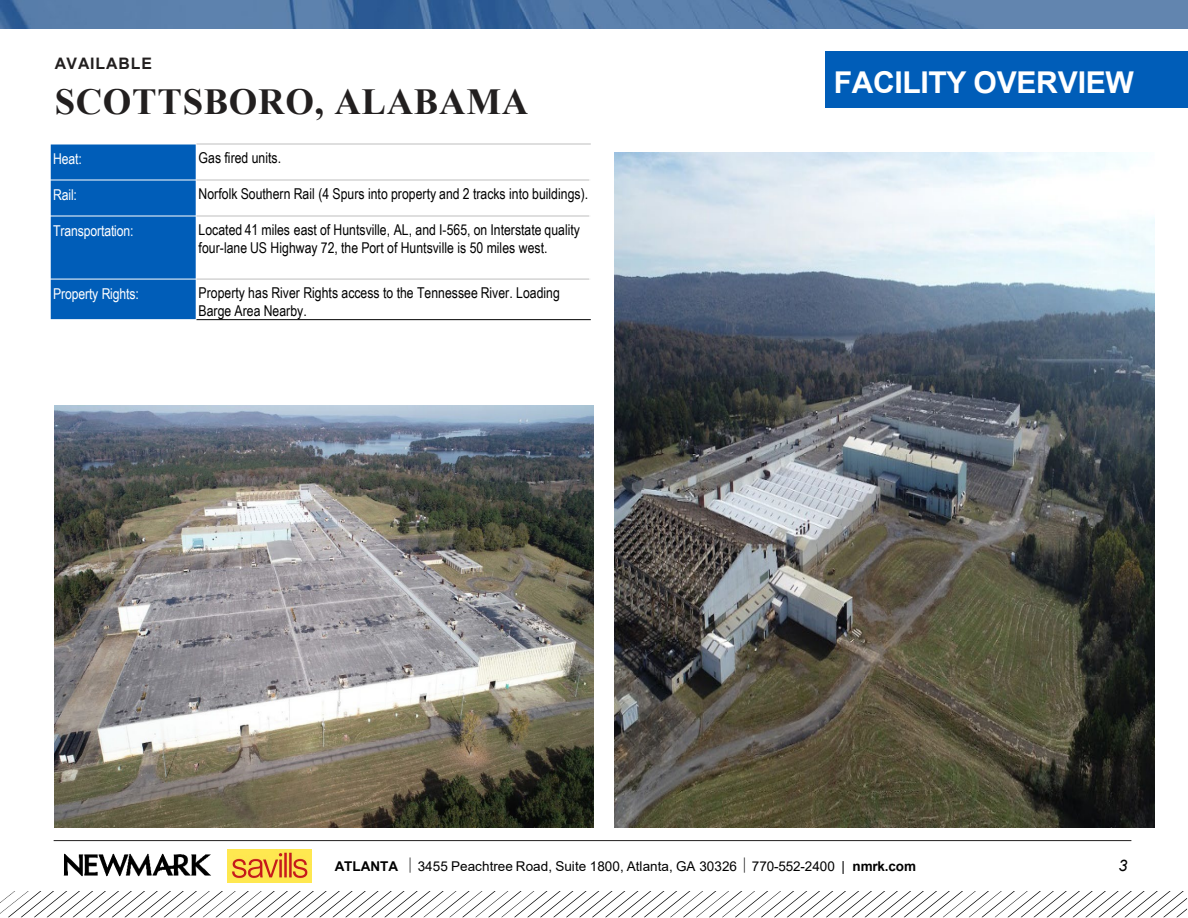
<style>
.page{position:relative;width:1188px;height:918px;background:#fff}
.page>*{position:absolute;margin:0;border:0;box-sizing:border-box;transform-origin:0 0}
.t1{font:700 36.75px "Times New Roman";letter-spacing:.02em;color:#221f1f}
.t2{font:700 30px "Arial";letter-spacing:-.01em;color:#fff}
.t3{font:700 15.9px "Arial";letter-spacing:.055em;color:#221f1f}
.t4{font:italic 15.9px "Arial";color:#000}
.t5{font:15px/18px "Arial Narrow";color:#000}
.t6{font:15px "Arial Narrow";letter-spacing:-.01em;color:#fff}
.t7{font:13.5px "Arial";letter-spacing:.005em;color:#000}
.t8{font:700 13.5px "Arial";color:#000}
.s1{font-weight:700}
</style>
<div class="page">
<hr style="left:54px;top:840px;width:1077px;height:1px;background:#221f1f">
<img style="left:0;top:0;width:1188px;height:29px">
<img style="left:1px;top:896px;width:7px;height:17px">
<svg style="left:8px;top:891px;width:1179px;height:26px"></svg>
<img style="left:64px;top:853px;width:147px;height:23px">
<img style="left:54px;top:405px;width:540px;height:423px">
<img style="left:615px;top:153px;width:540px;height:675px">
<div style="left:50px;top:144px;width:146px;height:36px;background:#005db8"></div>
<div style="left:50px;top:180px;width:146px;height:36px;background:#005db8"></div>
<div style="left:50px;top:216px;width:146px;height:63px;background:#005db8"></div>
<div style="left:50px;top:279px;width:146px;height:41px;background:#005db8"></div>
<hr style="left:49px;top:180px;width:147px;height:1px;background:#fff">
<hr style="left:196px;top:180px;width:395px;height:1px;background:#bebebe">
<hr style="left:49px;top:216px;width:147px;height:1px;background:#fff">
<hr style="left:196px;top:216px;width:395px;height:1px;background:#bebebe">
<hr style="left:49px;top:279px;width:147px;height:1px;background:#fff">
<hr style="left:196px;top:279px;width:395px;height:1px;background:#bebebe">
<hr style="left:49px;top:144px;width:2px;height:176px;background:#fff">
<hr style="left:589px;top:144px;width:2px;height:176px;background:#fff">
<hr style="left:49px;top:144px;width:147px;height:1px;background:#fff">
<hr style="left:196px;top:144px;width:395px;height:1px;background:#bebebe">
<hr style="left:49px;top:319px;width:147px;height:1px;background:#fff">
<hr style="left:196px;top:319px;width:395px;height:1px;background:#000">
<div style="left:825px;top:52px;width:363px;height:56px;background:#005db8"></div>
<img style="left:228px;top:849px;width:83px;height:33px">
<p class="t3" style="left:55px;top:52px;width:99px">AVAILABLE</p>
<p class="t1" style="left:55px;top:75px;width:475px">SCOTTSBORO, ALABAMA</p>
<p class="t6" style="left:53px;top:147px;width:30px">Heat:</p>
<p class="t5" style="left:199px;top:148px;width:84px">Gas fired units.</p>
<p class="t6" style="left:53px;top:183px;width:25px">Rail:</p>
<p class="t5" style="left:199px;top:184px;width:391px">Norfolk Southern Rail (4 Spurs into property and 2 tracks into buildings).</p>
<p class="t6" style="left:53px;top:219px;width:82px">Transportation:</p>
<p class="t5" style="left:199px;top:220px;width:383px">Located 41 miles east of Huntsville, AL, and I-565, on Interstate quality four-lane US Highway 72, the Port of Huntsville is 50 miles west.</p>
<p class="t6" style="left:53px;top:282px;width:87px">Property Rights:</p>
<p class="t5" style="left:199px;top:283px;width:363px">Property has River Rights access to the Tennessee River. Loading<br>Barge Area Nearby.</p>
<h2 class="t2" style="left:834px;top:61px;width:302px">FACILITY OVERVIEW</h2>
<p class="t8" style="left:335px;top:857px;width:65px">ATLANTA</p>
<p class="t7" style="left:418px;top:857px;width:500px">3455 Peachtree Road, Suite 1800, Atlanta, GA 30326 770-552-2400 | <span class="s1">nmrk.com</span></p>
<p class="t4" style="left:1118px;top:855px;width:10px">3</p>
</div>
